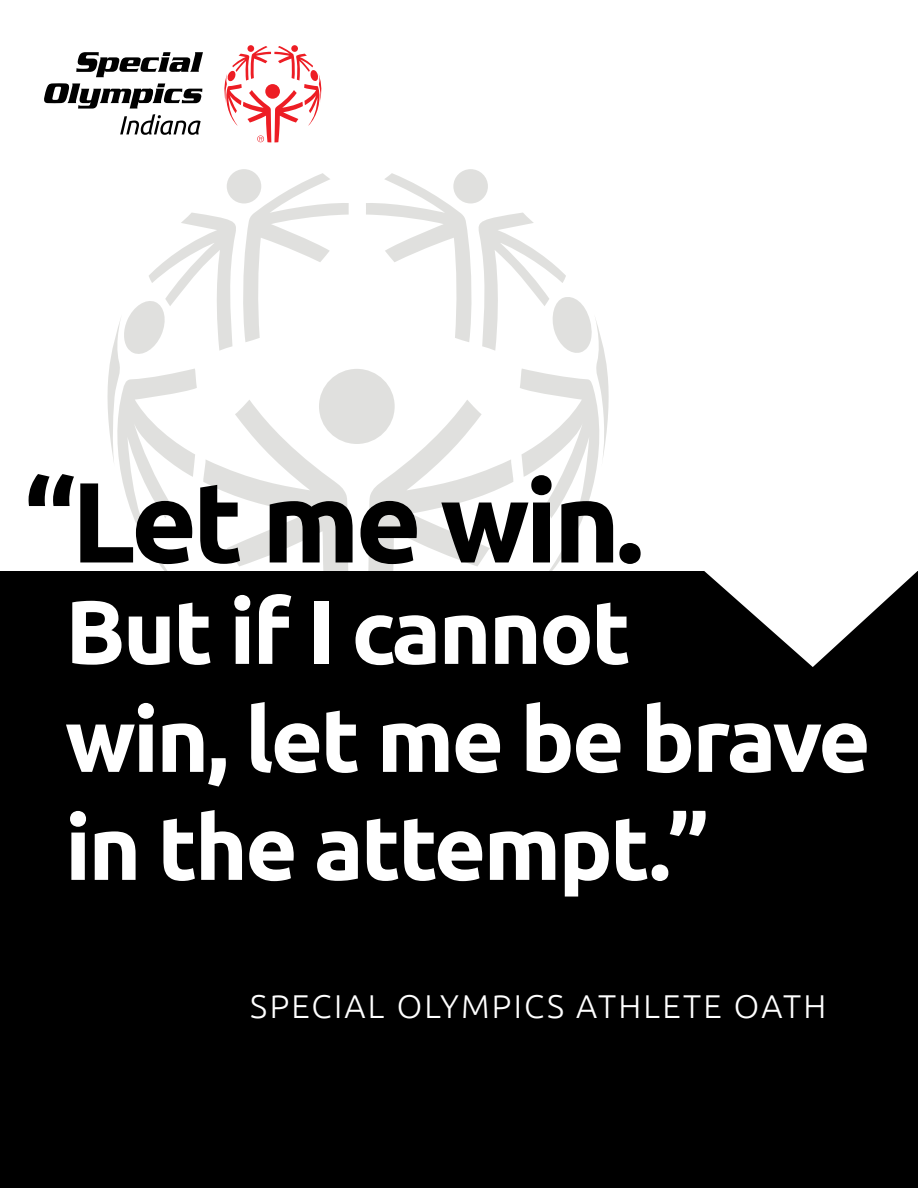
<style>
.page{position:relative;width:918px;height:1188px;background:#fff}
.page>*{position:absolute;margin:0;border:0;box-sizing:border-box;transform-origin:0 0}
.t1{font:700 114px "Ubuntu";letter-spacing:-.04em;color:#000}
.t2{font:700 90px/108px "Ubuntu";letter-spacing:-.03em;color:#fff}
.t3{font:300 33px "Ubuntu";letter-spacing:.07em;color:#fff}
</style>
<div class="page">
<div style="left:227px;top:169px;width:34px;height:34px;background:#e0e0de;border-radius:50%"></div>
<svg style="left:453px;top:169px;width:35px;height:34px"></svg>
<div style="left:319px;top:369px;width:76px;height:75px;background:#e0e0de;border-radius:50%"></div>
<svg style="left:366px;top:173px;width:250px;height:399px"></svg>
<svg style="left:100px;top:173px;width:250px;height:399px"></svg>
<div style="left:0;top:572px;width:918px;height:616px;background:#000"></div>
<svg style="left:703px;top:571px;width:215px;height:96px"></svg>
<svg style="left:76px;top:52px;width:127px;height:25px"></svg>
<svg style="left:44px;top:83px;width:158px;height:52px"></svg>
<svg style="left:224px;top:46px;width:98px;height:96px"></svg>
<p class="t1" style="left:24px;top:453px;width:622px">“Let me win.</p>
<p class="t2" style="left:65px;top:577px;width:807px">But if I cannot<br>win, let me be brave in the attempt.”</p>
<p class="t3" style="left:250px;top:986px;width:578px">SPECIAL OLYMPICS ATHLETE OATH</p>
</div>
